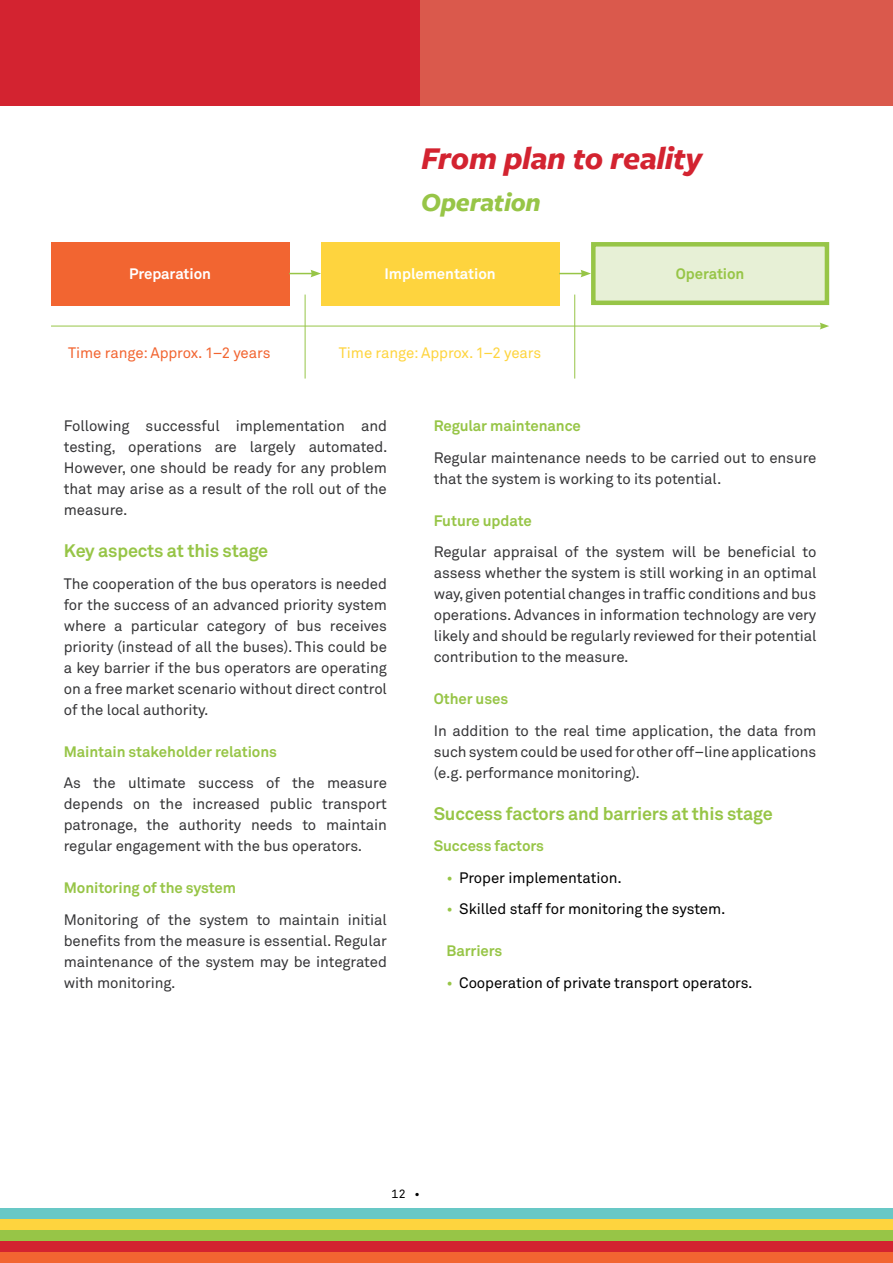
<style>
.page{position:relative;width:893px;height:1263px;background:#fff}
.page>*{position:absolute;margin:0;border:0;box-sizing:border-box;transform-origin:0 0}
.t1{font:italic 700 33px "Freight Sans Pro";letter-spacing:-.01em;color:#d32330}
.t2{font:italic 700 27px "Freight Sans Pro";letter-spacing:-.01em;color:#97c547}
.t3{font:700 18px "Akkurat Pro";letter-spacing:-.01em;color:#97c547}
.t4{font:15px/21px "Akkurat Pro";letter-spacing:-.005em;color:#363638;text-align:justify}
.t5{font:700 15px "Akkurat Pro";letter-spacing:-.005em;color:#97c547}
.t6{font:15px "Akkurat Pro";letter-spacing:-.005em;color:#000}
.t7{font:700 15px "Akkurat Pro";letter-spacing:-.005em;color:#fff}
.t8{font:15px "Akkurat Pro";letter-spacing:-.005em;color:#f26531}
.t9{font:15px "Akkurat Pro";letter-spacing:-.005em;color:#fed43e}
.t10{font:12px "Akkurat Mono";color:#000}
.s1{color:#97c547}
</style>
<div class="page">
<div style="left:0;top:1252px;width:893px;height:11px;background:#f26531"></div>
<div style="left:0;top:1241px;width:893px;height:11px;background:#d32330"></div>
<div style="left:0;top:1230px;width:893px;height:11px;background:#97c547"></div>
<div style="left:0;top:1219px;width:893px;height:11px;background:#fed43e"></div>
<div style="left:0;top:1208px;width:893px;height:11px;background:#68c8c6"></div>
<div style="left:51px;top:242px;width:238px;height:63px;background:#f26531"></div>
<div style="left:321px;top:242px;width:238px;height:63px;background:#fed43e"></div>
<div style="left:593px;top:244px;width:234px;height:59px;background:#e7f0d6"></div>
<div style="left:591px;top:242px;width:238px;height:63px;border:4px solid #97c547"></div>
<svg style="left:289px;top:270px;width:32px;height:7px"></svg>
<hr style="left:51px;top:326px;width:771px;height:1px;background:#97c547">
<svg style="left:820px;top:323px;width:9px;height:6px"></svg>
<svg style="left:559px;top:270px;width:32px;height:7px"></svg>
<hr style="left:305px;top:295px;width:1px;height:84px;background:#97c547">
<hr style="left:574px;top:295px;width:1px;height:84px;background:#97c547">
<div style="left:0;top:0;width:421px;height:106px;background:#d32330"></div>
<div style="left:421px;top:0;width:472px;height:106px;background:#da594c"></div>
<h1 class="t1" style="left:421px;top:135px;width:282px">From plan to reality</h1>
<h2 class="t2" style="left:421px;top:183px;width:121px">Operation</h2>
<p class="t7" style="left:129px;top:265px;width:84px">Preparation</p>
<p class="t7" style="left:385px;top:265px;width:113px">Implementation</p>
<p class="t5" style="left:676px;top:265px;width:70px">Operation</p>
<p class="t8" style="left:68px;top:344px;width:204px">Time range: Approx. 1–2 years</p>
<p class="t9" style="left:339px;top:344px;width:204px">Time range: Approx. 1–2 years</p>
<p class="t4" style="left:64px;top:416px;width:325px">Following successful implementation and testing, operations are largely automated.<br>However, one should be ready for any problem that may arise as a result of the roll out of the measure.</p>
<p class="t3" style="left:64px;top:540px;width:206px">Key aspects at this stage</p>
<p class="t4" style="left:64px;top:573px;width:325px">The cooperation of the bus operators is needed for the success of an advanced priority system where a particular category of bus receives priority (instead of all the buses). This could be a key barrier if the bus operators are operating on a free market scenario without direct control of the local authority.</p>
<p class="t5" style="left:64px;top:742px;width:215px">Maintain stakeholder relations</p>
<p class="t4" style="left:64px;top:773px;width:325px">As the ultimate success of the measure depends on the increased public transport patronage, the authority needs to maintain regular engagement with the bus operators.</p>
<p class="t5" style="left:64px;top:878px;width:174px">Monitoring of the system</p>
<p class="t4" style="left:64px;top:909px;width:325px">Monitoring of the system to maintain initial benefits from the measure is essential. Regular maintenance of the system may be integrated with monitoring.</p>
<p class="t5" style="left:434px;top:416px;width:149px">Regular maintenance</p>
<p class="t4" style="left:434px;top:447px;width:384px">Regular maintenance needs to be carried out to ensure that the system is working to its potential.</p>
<p class="t5" style="left:434px;top:511px;width:100px">Future update</p>
<p class="t4" style="left:434px;top:542px;width:384px">Regular appraisal of the system will be beneficial to assess whether the system is still working in an optimal way, given potential changes in traffic conditions and bus operations. Advances in information technology are very likely and should be regularly reviewed for their potential contribution to the measure.</p>
<p class="t5" style="left:434px;top:689px;width:76px">Other uses</p>
<p class="t4" style="left:434px;top:720px;width:384px">In addition to the real time application, the data from such system could be used for other off–line applications (e.g. performance monitoring).</p>
<p class="t3" style="left:434px;top:802px;width:341px">Success factors and barriers at this stage</p>
<p class="t5" style="left:434px;top:836px;width:112px">Success factors</p>
<p class="t6" style="left:446px;top:869px;width:177px"><span class="s1">•</span> Proper implementation.</p>
<p class="t6" style="left:446px;top:900px;width:281px"><span class="s1">•</span> Skilled staff for monitoring the system.</p>
<p class="t5" style="left:446px;top:941px;width:57px">Barriers</p>
<p class="t6" style="left:446px;top:974px;width:308px"><span class="s1">•</span> Cooperation of private transport operators.</p>
<p class="t10" style="left:391px;top:1186px;width:31px">12 •</p>
</div>
